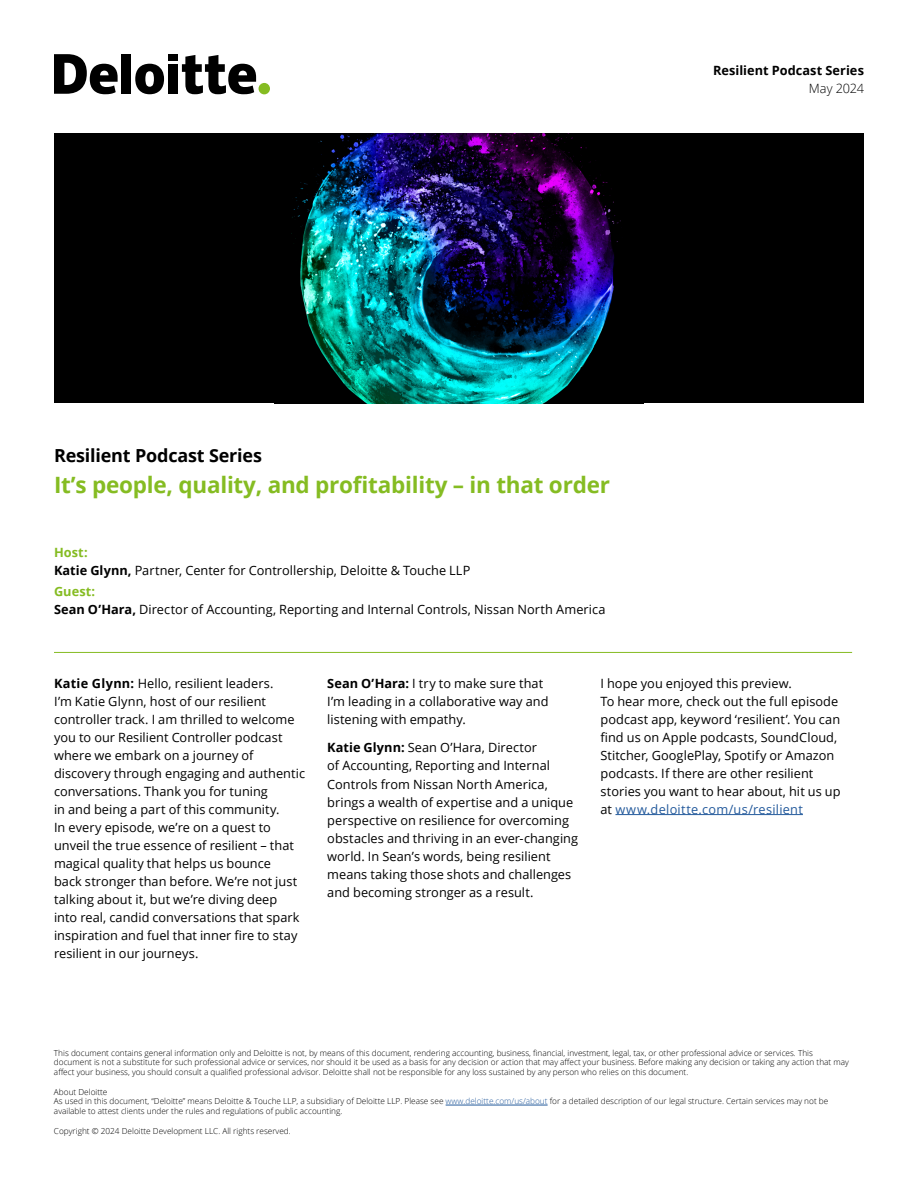
<style>
.page{position:relative;width:918px;height:1188px;background:#fff}
.page>*{position:absolute;margin:0;border:0;box-sizing:border-box;transform-origin:0 0}
.t1{font:700 22.5px "Open Sans";letter-spacing:-.01em;color:#85bc22}
.t2{font:700 18px "Open Sans";letter-spacing:-.01em;color:#000}
.t3{font:12.75px/18px "Open Sans";letter-spacing:.005em;color:#000}
.t4{font:700 12.75px "Open Sans";letter-spacing:.005em;color:#000}
.t5{font:300 12.75px "Open Sans";letter-spacing:-.01em;color:#000}
.t6{font:300 8.25px/9.8px "Open Sans";color:#000}
.s1{font-weight:700;color:#85bc22}
.s2{font-weight:700}
.s3{color:#245a9c}
</style>
<div class="page">
<hr style="left:446px;top:1105px;width:102px;height:1px;background:#245a9c">
<div style="left:259px;top:83px;width:11px;height:11px;background:#85bc22;border-radius:50%"></div>
<div style="left:121px;top:54px;width:10px;height:40px;background:#000"></div>
<svg style="left:135px;top:64px;width:29px;height:30px"></svg>
<div style="left:168px;top:64px;width:10px;height:30px;background:#000"></div>
<div style="left:168px;top:54px;width:10px;height:7px;background:#000"></div>
<svg style="left:182px;top:55px;width:74px;height:39px"></svg>
<svg style="left:54px;top:54px;width:64px;height:40px"></svg>
<hr style="left:54px;top:652px;width:798px;height:1px;background:#85bc22">
<hr style="left:615px;top:814px;width:188px;height:1px;background:#245a9c">
<div style="left:54px;top:133px;width:810px;height:270px;background:#000"></div>
<img style="left:291px;top:133px;width:330px;height:270px">
<p class="t4" style="left:713px;top:62px;width:152px">Resilient Podcast Series</p>
<p class="t5" style="left:809px;top:80px;width:57px">May 2024</p>
<h2 class="t2" style="left:54px;top:443px;width:209px">Resilient Podcast Series</h2>
<h1 class="t1" style="left:54px;top:469px;width:557px">It’s people, quality, and profitability – in that order</h1>
<p class="t3" style="left:54px;top:544px;width:418px"><span class="s1">Host:<br></span><span class="s2">Katie Glynn,</span> Partner, Center for Controllership, Deloitte &amp; Touche LLP</p>
<p class="t3" style="left:54px;top:583px;width:553px"><span class="s1">Guest:<br></span><span class="s2">Sean O’Hara,</span> Director of Accounting, Reporting and Internal Controls, Nissan North America</p>
<p class="t3" style="left:54px;top:674px;width:253px"><span class="s2">Katie Glynn:</span> Hello, resilient leaders.<br>I’m Katie Glynn, host of our resilient controller track. I am thrilled to welcome you to our Resilient Controller podcast where we embark on a journey of discovery through engaging and authentic conversations. Thank you for tuning<br>in and being a part of this community.<br>In every episode, we’re on a quest to unveil the true essence of resilient – that magical quality that helps us bounce<br>back stronger than before. We’re not just talking about it, but we’re diving deep<br>into real, candid conversations that spark inspiration and fuel that inner fire to stay resilient in our journeys.</p>
<p class="t3" style="left:327px;top:674px;width:223px"><span class="s2">Sean O’Hara:</span> I try to make sure that<br>I’m leading in a collaborative way and listening with empathy.</p>
<p class="t3" style="left:327px;top:739px;width:252px"><span class="s2">Katie Glynn:</span> Sean O’Hara, Director<br>of Accounting, Reporting and Internal Controls from Nissan North America, brings a wealth of expertise and a unique perspective on resilience for overcoming obstacles and thriving in an ever-changing world. In Sean’s words, being resilient means taking those shots and challenges and becoming stronger as a result.</p>
<p class="t3" style="left:600px;top:674px;width:242px">I hope you enjoyed this preview.<br>To hear more, check out the full episode podcast app, keyword ‘resilient’. You can find us on Apple podcasts, SoundCloud, Stitcher, GooglePlay, Spotify or Amazon podcasts. If there are other resilient stories you want to hear about, hit us up at <span class="s3">www.deloitte.com/us/resilient</span></p>
<p class="t6" style="left:54px;top:1048px;width:796px">This document contains general information only and Deloitte is not, by means of this document, rendering accounting, business, financial, investment, legal, tax, or other professional advice or services. This document is not a substitute for such professional advice or services, nor should it be used as a basis for any decision or action that may affect your business. Before making any decision or taking any action that may affect your business, you should consult a qualified professional advisor. Deloitte shall not be responsible for any loss sustained by any person who relies on this document.</p>
<p class="t6" style="left:54px;top:1087px;width:776px">About Deloitte<br>As used in this document, “Deloitte” means Deloitte &amp; Touche LLP, a subsidiary of Deloitte LLP. Please see <span class="s3">www.deloitte.com/us/about</span> for a detailed description of our legal structure. Certain services may not be available to attest clients under the rules and regulations of public accounting.</p>
<p class="t6" style="left:54px;top:1126px;width:238px">Copyright © 2024 Deloitte Development LLC. All rights reserved.</p>
</div>
